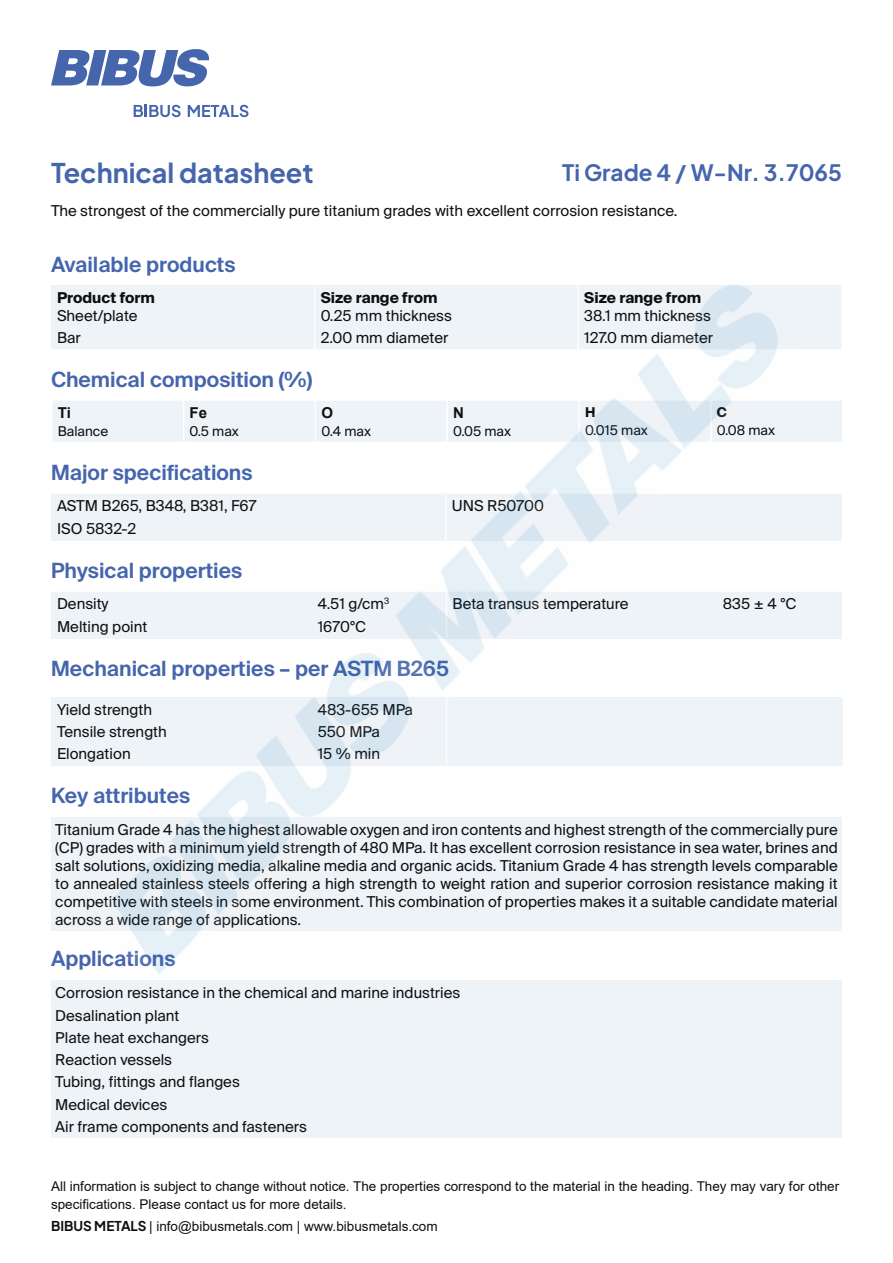
<style>
.page{position:relative;width:893px;height:1263px;background:#fff}
.page>*{position:absolute;margin:0;border:0;box-sizing:border-box;transform-origin:0 0}
.t1{font:27px "Plus Jakarta Sans";color:#4565ad}
.t2{font:22.5px "Plus Jakarta Sans";color:#4565ad}
.t3{font:600 21px "Suisse Intl";color:#4565ad}
.t4{font:15px/22.2px "Suisse Intl";color:#0e0f0f}
.t5{font:700 15px "Suisse Intl";color:#0e0f0f}
.t6{font:700 15px "Arial";color:#0e0f0f}
.t7{font:13.5px/18px "Arial";color:#0e0f0f}
.t8{font:13.5px "Suisse Intl";color:#0e0f0f}
.t9{font:700 13.5px "Suisse Intl";color:#0e0f0f}
.s1{font-family:"Plus Jakarta Sans"}
</style>
<div class="page">
<svg style="left:51px;top:49px;width:158px;height:37px"></svg>
<svg style="left:134px;top:105px;width:47px;height:12px"></svg>
<svg style="left:188px;top:105px;width:60px;height:12px"></svg>
<div style="left:51px;top:285px;width:790px;height:64px;background:#eef3f8"></div>
<div style="left:53px;top:401px;width:789px;height:41px;background:#eef3f8"></div>
<div style="left:51px;top:494px;width:791px;height:46px;background:#eef3f8"></div>
<div style="left:51px;top:981px;width:791px;height:157px;background:#eef3f8"></div>
<div style="left:51px;top:818px;width:791px;height:113px;background:#eef3f8"></div>
<div style="left:51px;top:592px;width:791px;height:46px;background:#eef3f8"></div>
<div style="left:51px;top:697px;width:792px;height:68px;background:#eef3f8"></div>
<img style="left:89px;top:285px;width:715px;height:696px">
<h1 class="t1" style="left:51px;top:151px;width:264px">Technical datasheet</h1>
<h2 class="t2" style="left:562px;top:154px;width:281px">Ti Grade 4 / W-Nr. 3.7065</h2>
<p class="t4" style="left:51px;top:200px;width:628px">The strongest of the commercially pure titanium grades with excellent corrosion resistance.</p>
<h3 class="t3" style="left:51px;top:252px;width:186px">Available products</h3>
<p class="t5" style="left:57px;top:289px;width:99px">Product form</p>
<p class="t4" style="left:57px;top:305px;width:82px">Sheet/plate<br>Bar</p>
<p class="t5" style="left:321px;top:289px;width:118px">Size range from</p>
<p class="t4" style="left:321px;top:305px;width:133px">0.25 mm thickness<br>2.00 mm diameter</p>
<h3 class="t3" style="left:51px;top:367px;width:263px">Chemical composition (%)</h3>
<p class="t6" style="left:58px;top:402px;width:15px">Ti</p>
<p class="t8" style="left:58px;top:423px;width:52px">Balance</p>
<p class="t6" style="left:190px;top:402px;width:19px">Fe</p>
<p class="t8" style="left:190px;top:423px;width:51px">0.5 max</p>
<p class="t6" style="left:321px;top:402px;width:13px">O</p>
<p class="t8" style="left:321px;top:423px;width:51px">0.4 max</p>
<p class="t6" style="left:453px;top:402px;width:12px">N</p>
<p class="t8" style="left:453px;top:423px;width:59px">0.05 max</p>
<h3 class="t3" style="left:51px;top:460px;width:203px">Major specifications</h3>
<p class="t4" style="left:57px;top:495px;width:201px">ASTM B265, B348, B381, F67<br>ISO 5832-2</p>
<p class="t4" style="left:452px;top:495px;width:94px">UNS R50700</p>
<h3 class="t3" style="left:51px;top:558px;width:193px">Physical properties</h3>
<p class="t5" style="left:584px;top:289px;width:118px">Size range from</p>
<p class="t4" style="left:584px;top:305px;width:130px">38.1 mm thickness<br>127.0 mm diameter</p>
<p class="t9" style="left:585px;top:405px;width:12px">H</p>
<p class="t8" style="left:585px;top:423px;width:64px">0.015 max</p>
<p class="t9" style="left:717px;top:405px;width:12px">C</p>
<p class="t8" style="left:717px;top:423px;width:60px">0.08 max</p>
<p class="t4" style="left:57px;top:593px;width:92px">Density<br>Melting point</p>
<p class="t4" style="left:318px;top:593px;width:73px">4.51 g/cm<sup>3<br></sup>1670°C</p>
<p class="t4" style="left:452px;top:593px;width:178px">Beta transus temperature</p>
<p class="t4" style="left:723px;top:593px;width:75px">835 ± 4 °C</p>
<h3 class="t3" style="left:51px;top:656px;width:400px">Mechanical properties – per ASTM B265</h3>
<p class="t4" style="left:57px;top:698px;width:111px">Yield strength<br>Tensile strength<br>Elongation</p>
<p class="t4" style="left:318px;top:698px;width:97px">483-655 MPa<br>550 MPa<br>15 % min</p>
<h3 class="t3" style="left:51px;top:783px;width:141px">Key attributes</h3>
<p class="t4" style="left:55px;top:821px;width:784px;line-height:18px;text-align:justify">Titanium Grade 4 has the highest allowable oxygen and iron contents and highest strength of the commercially pure (CP) grades with a minimum yield strength of 480 MPa. It has excellent corrosion resistance in sea water, brines and salt solutions, oxidizing media, alkaline media and organic acids. Titanium Grade 4 has strength levels comparable to annealed stainless steels offering a high strength to weight ration and superior corrosion resistance making it competitive with steels in some environment. This combination of properties makes it a suitable candidate material across a wide range of applications.</p>
<h3 class="t3" style="left:51px;top:946px;width:126px">Applications</h3>
<p class="t4" style="left:55px;top:982px;width:407px">Corrosion resistance in the chemical and marine industries<br>Desalination plant<br>Plate heat exchangers<br>Reaction vessels<br>Tubing, fittings and flanges<br>Medical devices<br>Air frame components and fasteners</p>
<p class="t7" style="left:51px;top:1177px;width:790px">All information is subject to change without notice. The properties correspond to the material in the heading. They may vary for other specifications. Please contact us for more details.</p>
<p class="t7" style="left:51px;top:1217px;width:388px"><span class="s1">BIBUS METALS</span> | info@bibusmetals.com | www.bibusmetals.com</p>
</div>
